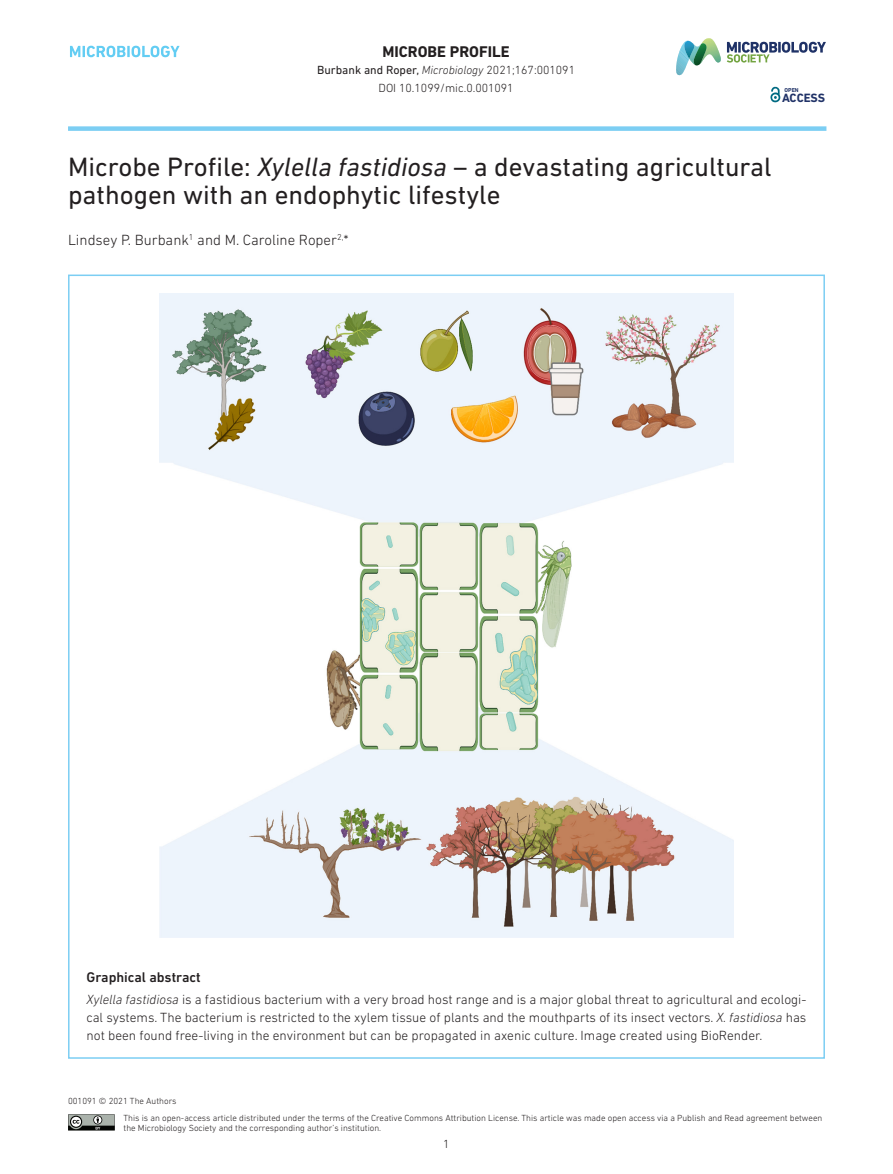
<style>
.page{position:relative;width:893px;height:1174px;background:#fff}
.page>*{position:absolute;margin:0;border:0;box-sizing:border-box;transform-origin:0 0}
.t1{font:27px/28.5px "DIN Next LT Pro";color:#231f20}
.t2{font:700 15.75px "DIN Next LT Pro";color:#231f20}
.t3{font:300 15px "DIN Next LT Pro";color:#231f20}
.t4{font:500 14.25px "DIN Next LT Pro";color:#231f20}
.t5{font:300 13.5px/18px "DIN Next LT Pro";color:#231f20;text-align:justify}
.t6{font:700 12.3px "DIN Next LT Pro";color:#213368}
.t7{font:300 12px/17.7px "DIN Next LT Pro";color:#231f20;text-align:center}
.t8{font:300 9px/16.5px "DIN Next LT Pro";color:#231f20}
.t9{font:700 5.85px "DIN Next LT Pro";color:#213368}
.s1{font-weight:400}
.s2{font-style:italic}
</style>
<div class="page">
<svg style="left:676px;top:38px;width:45px;height:37px"></svg>
<img style="left:684px;top:41px;width:11px;height:18px">
<img style="left:693px;top:43px;width:14px;height:22px">
<svg style="left:727px;top:42px;width:99px;height:21px"></svg>
<div style="left:68px;top:126px;width:758px;height:5px;background:#7ccef3"></div>
<svg style="left:70px;top:46px;width:110px;height:11px"></svg>
<svg style="left:68px;top:1114px;width:47px;height:16px"></svg>
<img style="left:159px;top:293px;width:575px;height:645px">
<svg style="left:770px;top:87px;width:11px;height:16px"></svg>
<p class="t2" style="left:382px;top:42px;width:129px">MICROBE PROFILE</p>
<p class="t7" style="left:317px;top:61px;width:259px"><span class="s1">Burbank and Roper,</span> <span class="s2">Microbiology</span> 2021;167:001091<br>DOI 10.1099/mic.0.001091</p>
<p class="t9" style="left:784px;top:87px;width:16px">OPEN</p>
<p class="t6" style="left:782px;top:90px;width:45px">ACCESS</p>
<h1 class="t1" style="left:68px;top:152px;width:705px">Microbe Profile: <span class="s2">Xylella fastidiosa</span> – a devastating agricultural pathogen with an endophytic lifestyle</h1>
<p class="t3" style="left:68px;top:231px;width:282px">Lindsey P. Burbank<sup>1</sup> and M. Caroline Roper<sup>2,</sup>*</p>
<p class="t4" style="left:87px;top:968px;width:116px">Graphical abstract</p>
<p class="t5" style="left:87px;top:990px;width:721px"><span class="s2">Xylella fastidiosa</span> is a fastidious bacterium with a very broad host range and is a major global threat to agricultural and ecologi&shy;cal systems. The bacterium is restricted to the xylem tissue of plants and the mouthparts of its insect vectors. <span class="s2">X. fastidiosa</span> has not been found free-living in the environment but can be propagated in axenic culture. Image created using BioRender.</p>
<p class="t8" style="left:124px;top:1093px;width:700px;text-indent:-56px">001091 © 2021 The Authors<br>This is an open-access article distributed under the terms of the Creative Commons Attribution License. This article was made open access via a Publish and Read agreement between</p>
<p class="t8" style="left:124px;top:1119px;width:259px">the Microbiology Society and the corresponding author’s institution.</p>
<p class="t7" style="left:443px;top:1134px;width:8px">1</p>
</div>
